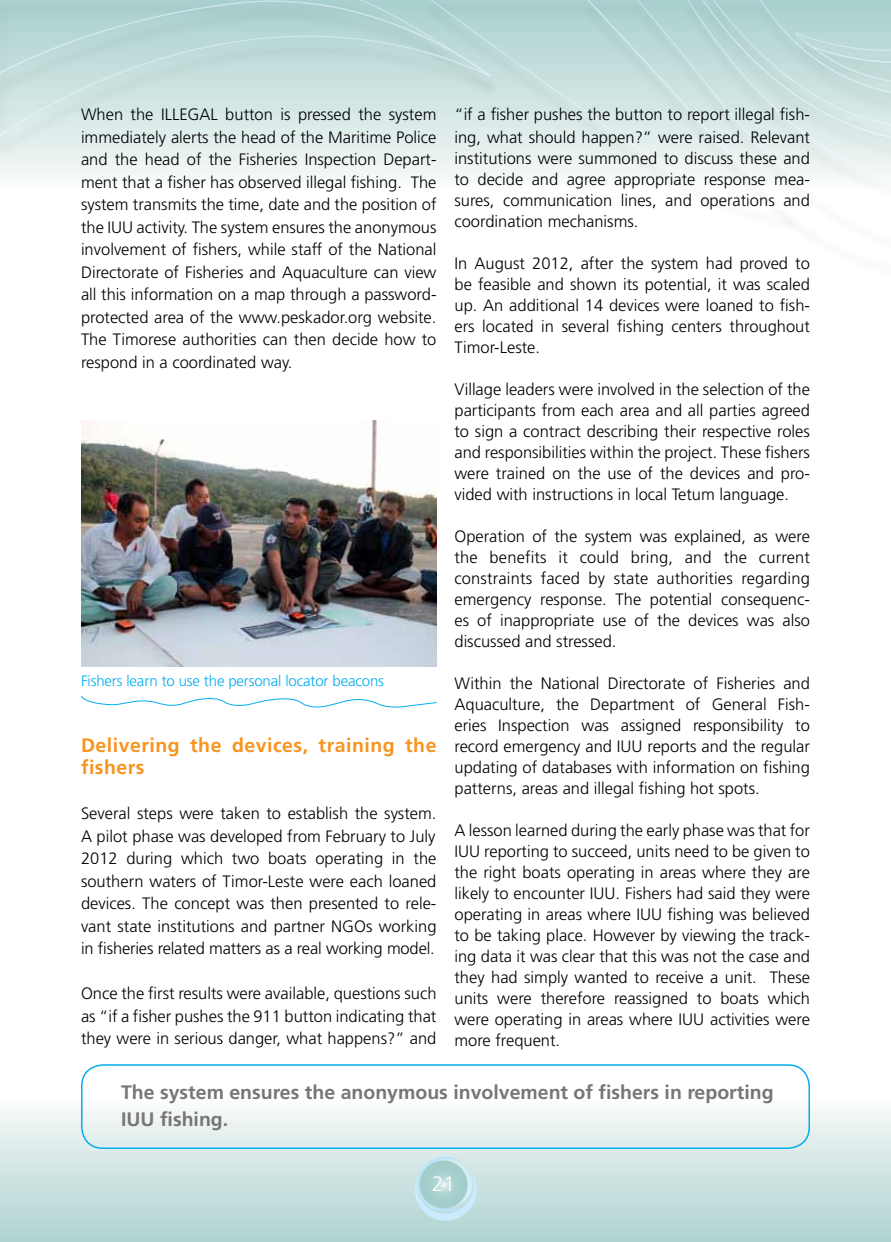
<style>
.page{position:relative;width:891px;height:1242px;background:#fff}
.page>*{position:absolute;margin:0;border:0;box-sizing:border-box;transform-origin:0 0}
.t1{font:300 21px "Frutiger";color:#fff}
.t2{font:700 19.5px/27px "Frutiger";color:#797576}
.t3{font:700 19.5px/22.5px "Frutiger";letter-spacing:.025em;color:#f7941e}
.t4{font:300 16.5px/21px "Frutiger";color:#000;text-align:justify}
.t5{font:300 15px "Frutiger";letter-spacing:-.01em;color:#00aeef}
</style>
<div class="page">
<div style="left:0;top:1px;width:891px;height:280px;background:#000;opacity:.21"></div>
<svg style="left:0;top:77px;width:424px;height:61px;background:#d4e6e4"></svg>
<svg style="left:0;top:0;width:424px;height:77px;background:#b7d6d4"></svg>
<svg style="left:424px;top:0;width:159px;height:212px"></svg>
<svg style="left:583px;top:0;width:308px;height:281px"></svg>
<svg style="left:684px;top:0;width:207px;height:207px"></svg>
<svg style="left:0;top:1064px;width:888px;height:178px"></svg>
<svg style="left:888px;top:1109px;width:3px;height:133px"></svg>
<svg style="left:410px;top:1151px;width:67px;height:70px;background:#bddddf"></svg>
<img style="left:81px;top:420px;width:355px;height:246px">
<svg style="left:81px;top:696px;width:356px;height:12px"></svg>
<div style="left:81px;top:1064px;width:729px;height:85px;border:2px solid #00aeef;border-radius:21px"></div>
<p class="t4" style="left:454px;top:104px;width:357px;line-height:22.5px">“if a fisher pushes the button to report illegal fish&shy;ing, what should happen?” were raised. Relevant</p>
<p class="t4" style="left:454px;top:148px;width:357px">institutions were summoned to discuss these and to decide and agree appropriate response mea&shy;sures, communication lines, and operations and coordination mechanisms.</p>
<p class="t4" style="left:454px;top:253px;width:357px">In August 2012, after the system had proved to be feasible and shown its potential, it was scaled up. An additional 14 devices were loaned to fish&shy;ers located in several fishing centers throughout Timor-Leste.</p>
<p class="t4" style="left:454px;top:379px;width:357px">Village leaders were involved in the selection of the participants from each area and all parties agreed to sign a contract describing their respective roles and responsibilities within the project. These fishers were trained on the use of the devices and pro&shy;vided with instructions in local Tetum language.</p>
<p class="t4" style="left:454px;top:526px;width:357px">Operation of the system was explained, as were the benefits it could bring, and the current constraints faced by state authorities regarding emergency response. The potential consequenc&shy;es of inappropriate use of the devices was also discussed and stressed.</p>
<p class="t4" style="left:454px;top:673px;width:357px">Within the National Directorate of Fisheries and Aquaculture, the Department of General Fish&shy;eries Inspection was assigned responsibility to record emergency and IUU reports and the regular updating of databases with information on fishing patterns, areas and illegal fishing hot spots.</p>
<p class="t4" style="left:454px;top:820px;width:357px">A lesson learned during the early phase was that for IUU reporting to succeed, units need to be given to the right boats operating in areas where they are likely to encounter IUU. Fishers had said they were operating in areas where IUU fishing was believed to be taking place. However by viewing the track&shy;ing data it was clear that this was not the case and they had simply wanted to receive a unit. These units were therefore reassigned to boats which were operating in areas where IUU activities were more frequent.</p>
<p class="t2" style="left:121px;top:1079px;width:654px">The system ensures the anonymous involvement of fishers in reporting<br>IUU fishing.</p>
<p class="t4" style="left:81px;top:104px;width:357px;line-height:22.5px">When the ILLEGAL button is pressed the system immediately alerts the head of the Maritime Police and the head of the Fisheries Inspection Depart&shy;ment that a fisher has observed illegal fishing. The system transmits the time, date and the position of the IUU activity. The system ensures the anonymous involvement of fishers, while staff of the National Directorate of Fisheries and Aquaculture can view all this information on a map through a password&shy;protected area of the www.peskador.org website.<br>The Timorese authorities can then decide how to respond in a coordinated way.</p>
<p class="t5" style="left:81px;top:673px;width:305px">Fishers learn to use the personal locator beacons</p>
<p class="t3" style="left:81px;top:734px;width:357px">Delivering the devices, training the fishers</p>
<p class="t4" style="left:81px;top:802px;width:357px;line-height:22.5px">Several steps were taken to establish the system.<br>A pilot phase was developed from February to July 2012 during which two boats operating in the southern waters of Timor-Leste were each loaned devices. The concept was then presented to rele&shy;vant state institutions and partner NGOs working in fisheries related matters as a real working model.</p>
<p class="t4" style="left:81px;top:982px;width:357px;line-height:22.5px">Once the first results were available, questions such as “if a fisher pushes the 911 button indicating that they were in serious danger, what happens?” and</p>
<p class="t1" style="left:432px;top:1171px;width:25px">21</p>
</div>
